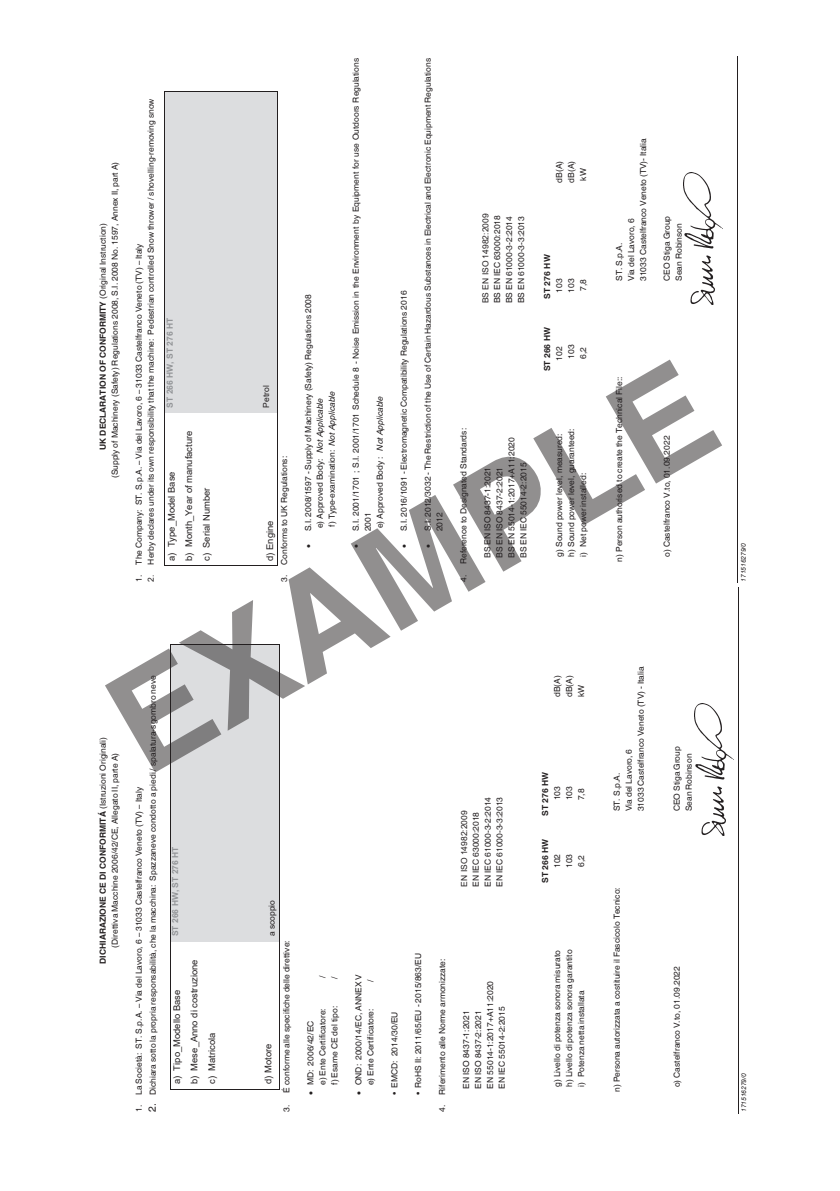
<style>
.page{position:relative;width:840px;height:1191px;background:#fff}
.page>*{position:absolute;margin:0;border:0;box-sizing:border-box;transform-origin:0 0}
.t1{font:700 140px "Helvetica World";color:#231f20}
.t2{font:9.2px/17.8px "Arial";color:#231f20}
.t3{font:8.4px/12px "Helvetica World";letter-spacing:.005em;color:#231f20}
.t4{font:700 8.4px "Arial";color:#939598}
.t5{font:700 8.4px "Helvetica World";letter-spacing:-.005em;color:#231f20}
.t6{font:8.4px "Arial";letter-spacing:.005em;color:#231f20}
.t7{font:italic 6.4px "Arial";letter-spacing:.01em;color:#231f20}
.s1{font-family:"Arial"}
.s2{font-weight:700}
.s3{font-style:italic}
.s4{font-size:10.2px}
</style>
<div class="page">
<div style="left:170px;top:644px;width:13px;height:297px;background:#dcdddf"></div>
<hr style="left:170px;top:941px;width:1px;height:148px;background:#231f20">
<hr style="left:170px;top:644px;width:1px;height:297px;background:#231f20">
<div style="left:183px;top:644px;width:22px;height:297px;background:#dcdddf"></div>
<div style="left:205px;top:644px;width:14px;height:297px;background:#dcdddf"></div>
<svg style="left:170px;top:1089px;width:49px;height:1px"></svg>
<svg style="left:171px;top:644px;width:48px;height:1px"></svg>
<div style="left:219px;top:644px;width:38px;height:297px;background:#dcdddf"></div>
<hr style="left:219px;top:1089px;width:38px;height:1px;background:#231f20">
<hr style="left:219px;top:644px;width:38px;height:1px;background:#231f20">
<div style="left:257px;top:644px;width:22px;height:297px;background:#dcdddf"></div>
<svg style="left:257px;top:1089px;width:23px;height:1px"></svg>
<hr style="left:279px;top:941px;width:1px;height:148px;background:#231f20">
<hr style="left:279px;top:644px;width:1px;height:297px;background:#231f20">
<svg style="left:257px;top:644px;width:22px;height:1px"></svg>
<hr style="left:737px;top:587px;width:1px;height:526px;background:#231f20">
<hr style="left:737px;top:57px;width:1px;height:526px;background:#231f20">
<div style="left:165px;top:92px;width:13px;height:320px;background:#dcdddf"></div>
<hr style="left:164px;top:412px;width:1px;height:153px;background:#231f20">
<hr style="left:164px;top:92px;width:1px;height:320px;background:#231f20">
<div style="left:178px;top:92px;width:21px;height:320px;background:#dcdddf"></div>
<div style="left:199px;top:92px;width:14px;height:320px;background:#dcdddf"></div>
<svg style="left:164px;top:565px;width:49px;height:1px"></svg>
<div style="left:213px;top:92px;width:39px;height:320px;background:#dcdddf"></div>
<hr style="left:213px;top:565px;width:39px;height:1px;background:#231f20">
<hr style="left:213px;top:92px;width:39px;height:1px;background:#231f20">
<div style="left:252px;top:92px;width:24px;height:320px;background:#dcdddf"></div>
<svg style="left:252px;top:565px;width:25px;height:1px"></svg>
<hr style="left:276px;top:412px;width:1px;height:153px;background:#231f20">
<hr style="left:276px;top:92px;width:1px;height:321px;background:#231f20">
<img style="left:694px;top:703px;width:38px;height:132px">
<img style="left:683px;top:173px;width:38px;height:131px">
<p class="t3" style="left:350px;top:548px;width:492px;rotate:-90deg">• S.I. 2001/1701 ; S.I. 2001/1701 Schedule 8 - Noise Emission in the Environment by Equipment for use Outdoors Regulations</p>
<p class="t3" style="left:421px;top:531px;width:475px;text-indent:-17px;rotate:-90deg">• S.I. 2012/3032 - The Restriction of the Use of Certain Hazardous Substances in Electrical and Electronic Equipment Regulations<br>2012</p>
<p class="t3" style="left:145px;top:581px;width:485px;rotate:-90deg"><span class="s1">2.</span> Herby declares under its own responsibility that the machine: Pedestrian controlled Snow thrower / shovelling-removing snow</p>
<p class="t3" style="left:613px;top:281px;width:144px;rotate:-90deg">ST. S.p.A.<br>Via del Lavoro, 6<br>31033 Castelfranco Veneto (TV)- Italia</p>
<p class="t3" style="left:553px;top:182px;width:23px;rotate:-90deg">dB(A)</p>
<p class="t3" style="left:565px;top:183px;width:23px;rotate:-90deg">dB(A)</p>
<p class="t3" style="left:97px;top:478px;width:318px;text-indent:28px;rotate:-90deg"><span class="s2">UK DECLARATION OF CONFORMITY</span> (Original Instruction)<br>(Supply of Machinery (Safety) Regulations 2008, S.I. 2008 No. 1597, Annex II, part A)</p>
<p class="t3" style="left:577px;top:181px;width:14px;rotate:-90deg">kW</p>
<p class="t3" style="left:479px;top:303px;width:91px;rotate:-90deg"><span class="s1">BS EN ISO 14982:2009<br></span>BS EN IEC 63000:2018<br>BS EN 61000-3-2:2014<br>BS EN 61000-3-3:2013</p>
<p class="t3" style="left:660px;top:281px;width:67px;rotate:-90deg">CEO Stiga Group<br>Sean Robinson</p>
<p class="t3" style="left:133px;top:581px;width:339px;rotate:-90deg">1. The Company: ST. S.p.A. – Via del Lavoro, 6 – 31033 Castelfranco Veneto (TV) – Italy</p>
<p class="t5" style="left:542px;top:299px;width:46px;rotate:-90deg">ST 276 HW</p>
<p class="t3" style="left:553px;top:293px;width:16px;rotate:-90deg">103</p>
<p class="t3" style="left:565px;top:293px;width:16px;rotate:-90deg">103</p>
<p class="t3" style="left:577px;top:291px;width:13px;rotate:-90deg">7,8</p>
<p class="t3" style="left:397px;top:548px;width:259px;rotate:-90deg">• S.I. 2016/1091 - Electromagnetic Compatibility Regulations 2016</p>
<p class="t3" style="left:302px;top:528px;width:235px;text-indent:-20px;rotate:-90deg">• S.I. 2008/1597 - Supply of Machinery (Safety) Regulations 2008 e) Approved Body: <span class="s3">Not Applicable<br></span>f) Type-examination: <span class="s3">Not Applicable</span></p>
<p class="t4" style="left:164px;top:407px;width:91px;rotate:-90deg">ST 266 HW, ST 276 HT</p>
<p class="t5" style="left:542px;top:371px;width:46px;rotate:-90deg">ST 266 HW</p>
<p class="t3" style="left:565px;top:359px;width:16px;rotate:-90deg">103</p>
<p class="t3" style="left:553px;top:361px;width:16px;rotate:-90deg">102</p>
<p class="t3" style="left:577px;top:359px;width:13px;rotate:-90deg">6,2</p>
<h1 class="t1" style="left:81px;top:665px;width:672px;rotate:-30deg">EXAMPLE</h1>
<p class="t3" style="left:613px;top:561px;width:186px;rotate:-90deg">n) Person authorised to create the Technical File::</p>
<p class="t6" style="left:260px;top:407px;width:24px;rotate:-90deg">Petrol</p>
<p class="t3" style="left:374px;top:528px;width:134px;rotate:-90deg">e) Approved Body : <span class="s3">Not Applicable</span></p>
<p class="t3" style="left:457px;top:581px;width:155px;rotate:-90deg">4. Reference to Designated Standards:</p>
<p class="t3" style="left:481px;top:558px;width:122px;rotate:-90deg">BS EN ISO 8437-1:2021<br>BS EN ISO 8437-2:2021<br>BS EN 55014-1:2017+A11:2020<br>BS EN IEC 55014-2:2015</p>
<p class="t3" style="left:565px;top:556px;width:130px;rotate:-90deg">h) Sound power level, guaranteed:</p>
<p class="t2" style="left:180px;top:561px;width:132px;rotate:-90deg">b) Month_Year of manufacture c) Serial Number</p>
<p class="t3" style="left:553px;top:556px;width:125px;rotate:-90deg">g) Sound power level, measured:</p>
<p class="t3" style="left:660px;top:557px;width:123px;rotate:-90deg">o) Castelfranco V.to, 01.09.2022</p>
<p class="t3" style="left:278px;top:581px;width:127px;rotate:-90deg">3. Conforms to UK Regulations:</p>
<p class="t2" style="left:162px;top:561px;width:91px;rotate:-90deg">a) Type_Model Base</p>
<p class="t3" style="left:577px;top:556px;width:85px;rotate:-90deg">i) Net power installed:</p>
<p class="t3" style="left:362px;top:531px;width:20px;rotate:-90deg">2001</p>
<p class="t2" style="left:261px;top:561px;width:42px;rotate:-90deg">d) Engine</p>
<p class="t3" style="left:610px;top:811px;width:146px;rotate:-90deg">ST. S.p.A.<br>Via del Lavoro, 6<br>31033 Castelfranco Veneto (TV) - Italia</p>
<p class="t3" style="left:147px;top:1112px;width:438px;rotate:-90deg"><span class="s4">2.</span> Dichiara sotto la propria responsabilità, che la macchina: Spazzaneve condotto a piedi / spalatura-sgombro neve</p>
<p class="t3" style="left:551px;top:697px;width:23px;rotate:-90deg">dB(A)</p>
<p class="t3" style="left:563px;top:697px;width:23px;rotate:-90deg">dB(A)</p>
<p class="t3" style="left:574px;top:697px;width:14px;rotate:-90deg">kW</p>
<p class="t3" style="left:97px;top:963px;width:228px;text-align:center;rotate:-90deg"><span class="s2">DICHIARAZIONE CE DI CONFORMITÁ</span> (Istruzioni Originali) (Direttiva Macchine 2006/42/CE, Allegato II, parte A)</p>
<p class="t3" style="left:670px;top:811px;width:67px;rotate:-90deg">CEO Stiga Group<br>Sean Robinson</p>
<p class="t5" style="left:540px;top:815px;width:46px;rotate:-90deg">ST 276 HW</p>
<p class="t3" style="left:551px;top:800px;width:16px;rotate:-90deg">103</p>
<p class="t3" style="left:563px;top:800px;width:16px;rotate:-90deg">103</p>
<p class="t3" style="left:133px;top:1112px;width:326px;rotate:-90deg">1. La Società: ST. S.p.A. – Via del Lavoro, 6 – 31033 Castelfranco Veneto (TV) – Italy</p>
<p class="t3" style="left:574px;top:800px;width:13px;rotate:-90deg">7,8</p>
<p class="t3" style="left:458px;top:886px;width:91px;rotate:-90deg"><span class="s1">EN ISO 14982:2009<br></span>EN IEC 63000:2018<br>EN IEC 61000-3-2:2014<br>EN IEC 61000-3-3:2013</p>
<p class="t5" style="left:540px;top:882px;width:46px;rotate:-90deg">ST 266 HW</p>
<p class="t4" style="left:169px;top:936px;width:91px;rotate:-90deg">ST 266 HW, ST 276 HT</p>
<p class="t3" style="left:563px;top:868px;width:16px;rotate:-90deg">103</p>
<p class="t3" style="left:551px;top:868px;width:16px;rotate:-90deg">102</p>
<p class="t3" style="left:574px;top:867px;width:13px;rotate:-90deg">6,2</p>
<p class="t3" style="left:610px;top:1092px;width:206px;rotate:-90deg">n) Persona autorizzata a costituire il Fascicolo Tecnico:</p>
<p class="t6" style="left:266px;top:936px;width:38px;rotate:-90deg">a scoppio</p>
<p class="t3" style="left:280px;top:1112px;width:173px;rotate:-90deg">3. É conforme alle specifiche delle direttive:</p>
<p class="t3" style="left:563px;top:1087px;width:139px;rotate:-90deg">h) Livello di potenza sonora garantito</p>
<p class="t3" style="left:551px;top:1087px;width:138px;rotate:-90deg">g) Livello di potenza sonora misurato</p>
<p class="t3" style="left:412px;top:1095px;width:143px;rotate:-90deg">• RoHS II: 2011/65/EU - 2015/863/EU</p>
<p class="t3" style="left:436px;top:1112px;width:155px;rotate:-90deg">4. Riferimento alle Norme armonizzate:</p>
<p class="t2" style="left:185px;top:1084px;width:126px;rotate:-90deg">b) Mese_Anno di costruzione c) Matricola</p>
<p class="t3" style="left:670px;top:1087px;width:123px;rotate:-90deg">o) Castelfranco V.to, 01.09.2022</p>
<p class="t3" style="left:328px;top:979px;width:4px;rotate:-90deg">/</p>
<p class="t3" style="left:352px;top:1085px;width:113px;text-indent:-10px;rotate:-90deg">• OND: 2000/14/EC, ANNEX V e) Ente Certificatore:</p>
<p class="t3" style="left:316px;top:978px;width:4px;rotate:-90deg">/</p>
<p class="t3" style="left:364px;top:981px;width:4px;rotate:-90deg">/</p>
<p class="t3" style="left:460px;top:1088px;width:109px;rotate:-90deg">EN ISO 8437-1:2021<br>EN ISO 8437-2:2021<br>EN 55014-1:2017+A11:2020<br>EN IEC 55014-2:2015</p>
<p class="t2" style="left:168px;top:1084px;width:96px;rotate:-90deg">a) Tipo_Modello Base</p>
<p class="t3" style="left:574px;top:1087px;width:98px;rotate:-90deg">i) Potenza netta installata</p>
<p class="t3" style="left:328px;top:1084px;width:80px;rotate:-90deg">f) Esame CE del tipo:</p>
<p class="t3" style="left:304px;top:1085px;width:78px;text-indent:-10px;rotate:-90deg">• MD: 2006/42/EC<br>e) Ente Certificatore:</p>
<p class="t3" style="left:388px;top:1095px;width:85px;rotate:-90deg">• EMCD: 2014/30/EU</p>
<p class="t2" style="left:259px;top:1084px;width:42px;rotate:-90deg">d) Motore</p>
<p class="t7" style="left:738px;top:581px;width:40px;rotate:-90deg">171516279/0</p>
<p class="t7" style="left:739px;top:1112px;width:40px;rotate:-90deg">171516279/0</p>
</div>
